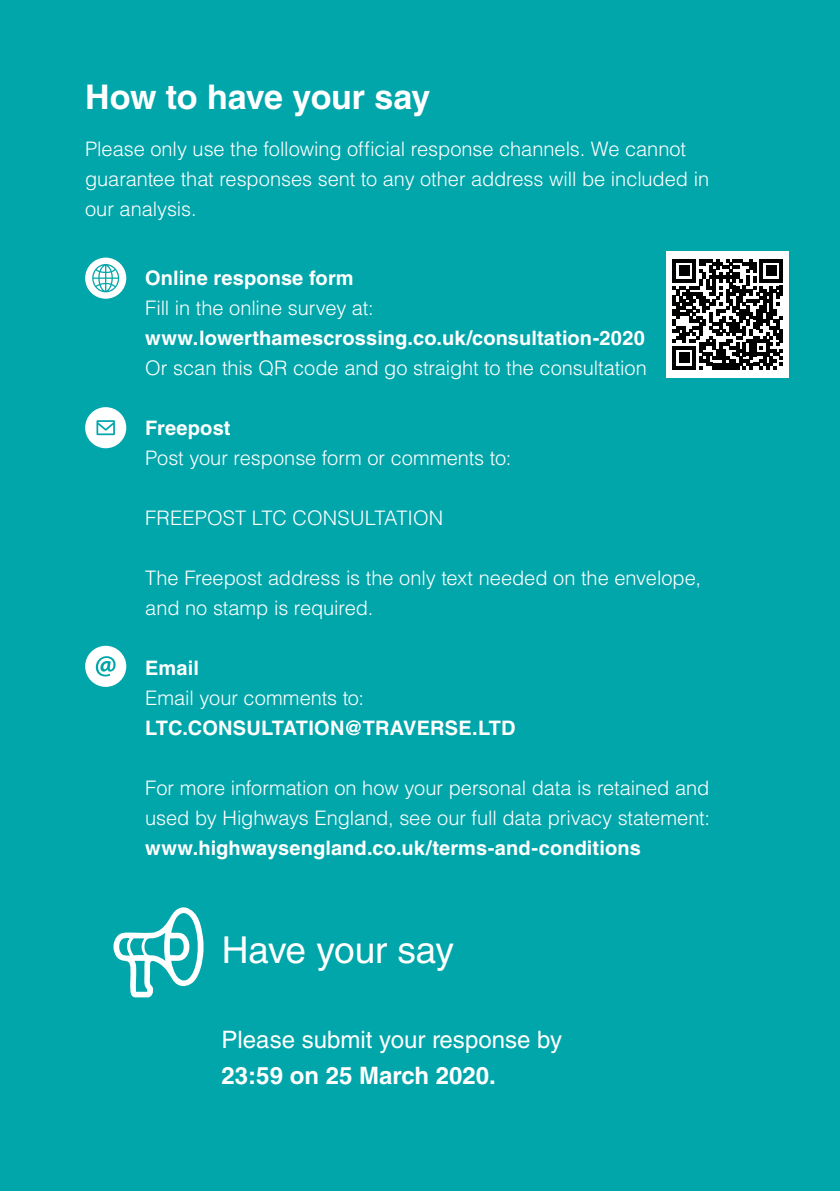
<style>
.page{position:relative;width:840px;height:1191px;background:#fff}
.page>*{position:absolute;margin:0;border:0;box-sizing:border-box;transform-origin:0 0}
.t1{font:37px "Helvetica LT Std";letter-spacing:-.015em;color:#fff}
.t2{font:700 34px "Helvetica LT Std";letter-spacing:-.015em;color:#fff}
.t3{font:24px "Helvetica LT Std";color:#fff}
.t4{font:700 24px "Helvetica LT Std";color:#fff}
.t5{font:300 20px/30px "Helvetica LT Std";letter-spacing:-.005em;color:#fff}
.t6{font:700 20px "Helvetica LT Std";letter-spacing:.005em;color:#fff}
</style>
<div class="page">
<div style="left:0;top:0;width:839px;height:1191px;background:#00a6aa"></div>
<svg style="left:113px;top:907px;width:90px;height:90px"></svg>
<div style="left:85px;top:258px;width:41px;height:41px;background:#fff;border-radius:50%"></div>
<svg style="left:92px;top:264px;width:27px;height:28px"></svg>
<div style="left:85px;top:407px;width:41px;height:41px;background:#fff;border-radius:50%"></div>
<svg style="left:96px;top:420px;width:19px;height:15px"></svg>
<div style="left:85px;top:646px;width:41px;height:41px;background:#fff;border-radius:50%"></div>
<svg style="left:96px;top:656px;width:19px;height:20px"></svg>
<div style="left:665px;top:251px;width:123px;height:126px;background:#fff"></div>
<svg style="left:672px;top:259px;width:110px;height:110px"></svg>
<h2 class="t2" style="left:85px;top:77px;width:347px">How to have your say</h2>
<p class="t5" style="left:85px;top:134px;width:625px">Please only use the following official response channels. We cannot guarantee that responses sent to any other address will be included in our analysis.</p>
<p class="t6" style="left:145px;top:266px;width:210px">Online response form</p>
<p class="t5" style="left:145px;top:293px;width:230px">Fill in the online survey at:</p>
<p class="t6" style="left:145px;top:326px;width:501px">www.lowerthamescrossing.co.uk/consultation-2020</p>
<p class="t5" style="left:145px;top:353px;width:503px">Or scan this QR code and go straight to the consultation</p>
<p class="t6" style="left:145px;top:416px;width:87px">Freepost</p>
<p class="t5" style="left:145px;top:443px;width:367px">Post your response form or comments to:</p>
<p class="t5" style="left:145px;top:503px;width:299px">FREEPOST LTC CONSULTATION</p>
<p class="t5" style="left:145px;top:563px;width:557px">The Freepost address is the only text needed on the envelope, and no stamp is required.</p>
<p class="t6" style="left:145px;top:656px;width:55px">Email</p>
<p class="t5" style="left:145px;top:683px;width:220px">Email your comments to:</p>
<p class="t6" style="left:145px;top:716px;width:372px">LTC.CONSULTATION@TRAVERSE.LTD</p>
<p class="t5" style="left:145px;top:773px;width:566px">For more information on how your personal data is retained and used by Highways England, see our full data privacy statement:</p>
<p class="t6" style="left:145px;top:836px;width:497px">www.highwaysengland.co.uk/terms-and-conditions</p>
<h1 class="t1" style="left:221px;top:928px;width:234px">Have your say</h1>
<p class="t3" style="left:221px;top:1025px;width:342px">Please submit your response by</p>
<p class="t4" style="left:221px;top:1061px;width:276px">23:59 on 25 March 2020.</p>
</div>
